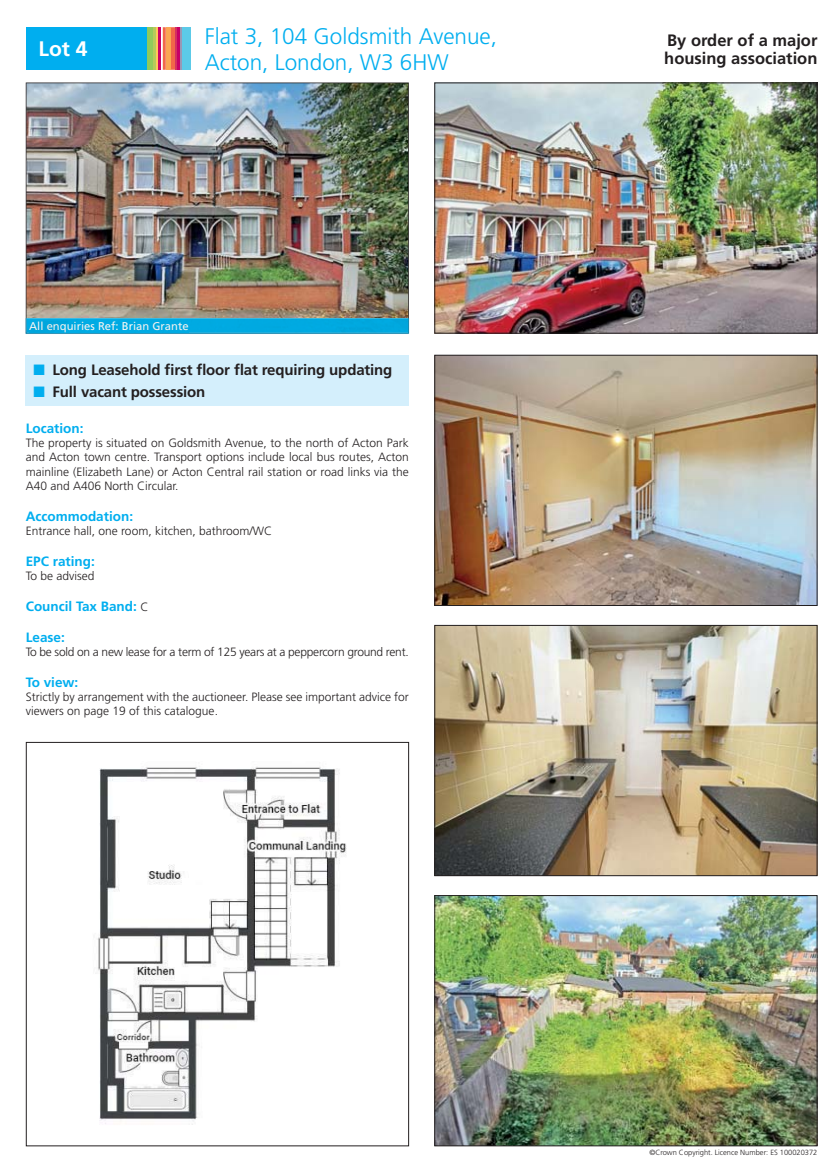
<style>
.page{position:relative;width:828px;height:1159px;background:#fff}
.page>*{position:absolute;margin:0;border:0;box-sizing:border-box;transform-origin:0 0}
.t1{font:300 22.5px/25.5px "Frutiger LT Std";color:#00aeef}
.t2{font:700 21px "Frutiger LT Std";color:#fff}
.t3{font:700 16.5px/18.1px "Frutiger LT Std";color:#231f20}
.t4{font:700 15px/22.6px "Frutiger LT Std";letter-spacing:-.01em;color:#231f20}
.t5{font:700 13.5px "Frutiger LT Std";color:#00aeef}
.t6{font:300 12px/14.4px "Frutiger LT Std";color:#231f20;text-align:justify}
.t7{font:300 12px "Frutiger LT Std";letter-spacing:-.02em;color:#231f20}
.t8{font:11.25px "Frutiger LT Std";color:#f2f1ef}
.t9{font:300 7.5px "Frutiger LT Std";color:#231f20}
.s1{color:#f8f5f3}
.s2{color:#efedeb}
.s3{color:#f3f1ef}
.s4{color:#f4f2f0}
.s5{color:#f6f4f1}
.s6{color:#f6f5f2}
.s7{color:#fcf9f5}
.s8{color:#f3f2ef}
.s9{font-weight:300;font-size:12px;color:#231f20}
</style>
<div class="page">
<div style="left:26px;top:355px;width:383px;height:28px;background:#d4effc"></div>
<div style="left:26px;top:377px;width:383px;height:29px;background:#d4effc"></div>
<img style="left:26px;top:82px;width:382px;height:236px">
<img style="left:436px;top:84px;width:379px;height:247px">
<div style="left:434px;top:82px;width:383px;height:251px;border:1px solid #231f20"></div>
<img style="left:26px;top:318px;width:382px;height:15px">
<div style="left:29px;top:321px;width:159px;height:11px;background:#00aae3"></div>
<div style="left:26px;top:27px;width:121px;height:43px;background:#00aeef"></div>
<hr style="left:158px;top:27px;width:3px;height:43px;background:#c80066">
<svg style="left:163px;top:27px;width:12px;height:43px"></svg>
<hr style="left:166px;top:27px;width:4px;height:43px;background:#faa653">
<hr style="left:177px;top:27px;width:3px;height:43px;background:#c80066">
<hr style="left:175px;top:27px;width:2px;height:43px;background:#d43161">
<div style="left:182px;top:27px;width:8px;height:43px;background:#5ccae8"></div>
<hr style="left:180px;top:27px;width:2px;height:43px;background:#9998b5">
<hr style="left:156px;top:27px;width:1px;height:43px;background:#ffc758">
<div style="left:147px;top:27px;width:7px;height:43px;background:#90c95c"></div>
<hr style="left:154px;top:27px;width:2px;height:43px;background:#b7c85b">
<img style="left:436px;top:357px;width:379px;height:246px">
<div style="left:434px;top:355px;width:383px;height:250px;border:1px solid #231f20"></div>
<img style="left:436px;top:897px;width:379px;height:246px">
<div style="left:434px;top:895px;width:383px;height:250px;border:1px solid #231f20"></div>
<img style="left:95px;top:767px;width:252px;height:358px">
<div style="left:26px;top:742px;width:383px;height:403px;border:1px solid #231f20"></div>
<img style="left:436px;top:627px;width:379px;height:246px">
<div style="left:434px;top:625px;width:383px;height:250px;border:1px solid #231f20"></div>
<h2 class="t2" style="left:38px;top:39px;width:51px">Lot 4</h2>
<h1 class="t1" style="left:204px;top:25px;width:294px">Flat 3, 104 Goldsmith Avenue,<br>Acton, London, W3 6HW</h1>
<h3 class="t3" style="left:664px;top:32px;width:155px">By order of a major housing association</h3>
<p class="t8" style="left:29px;top:319px;width:161px"><span class="s1">All</span> <span class="s2">en</span><span class="s3">qui</span><span class="s4">rie</span><span class="s5">s R</span><span class="s6">ef:</span> <span class="s7">Br</span>ian <span class="s3">Gr</span>ant<span class="s8">e</span></p>
<p class="t4" style="left:53px;top:359px;width:341px">Long Leasehold first floor flat requiring updating<br>Full vacant possession</p>
<p class="t5" style="left:26px;top:421px;width:59px">Location:</p>
<p class="t6" style="left:26px;top:436px;width:384px">The property is situated on Goldsmith Avenue, to the north of Acton Park and Acton town centre. Transport options include local bus routes, Acton mainline (Elizabeth Lane) or Acton Central rail station or road links via the A40 and A406 North Circular.</p>
<p class="t5" style="left:26px;top:509px;width:109px">Accommodation:</p>
<p class="t6" style="left:26px;top:524px;width:248px">Entrance hall, one room, kitchen, bathroom/WC</p>
<p class="t5" style="left:26px;top:554px;width:71px">EPC rating:</p>
<p class="t6" style="left:26px;top:569px;width:70px">To be advised</p>
<p class="t5" style="left:26px;top:599px;width:124px">Council Tax Band: <span class="s9">C</span></p>
<p class="t5" style="left:26px;top:630px;width:41px">Lease:</p>
<p class="t7" style="left:26px;top:646px;width:384px">To be sold on a new lease for a term of 125 years at a peppercorn ground rent.</p>
<p class="t5" style="left:26px;top:675px;width:54px">To view:</p>
<p class="t6" style="left:26px;top:690px;width:384px">Strictly by arrangement with the auctioneer. Please see important advice for viewers on page 19 of this catalogue.</p>
<p class="t9" style="left:649px;top:1148px;width:169px">©Crown Copyright. Licence Number: ES 100020372</p>
</div>
